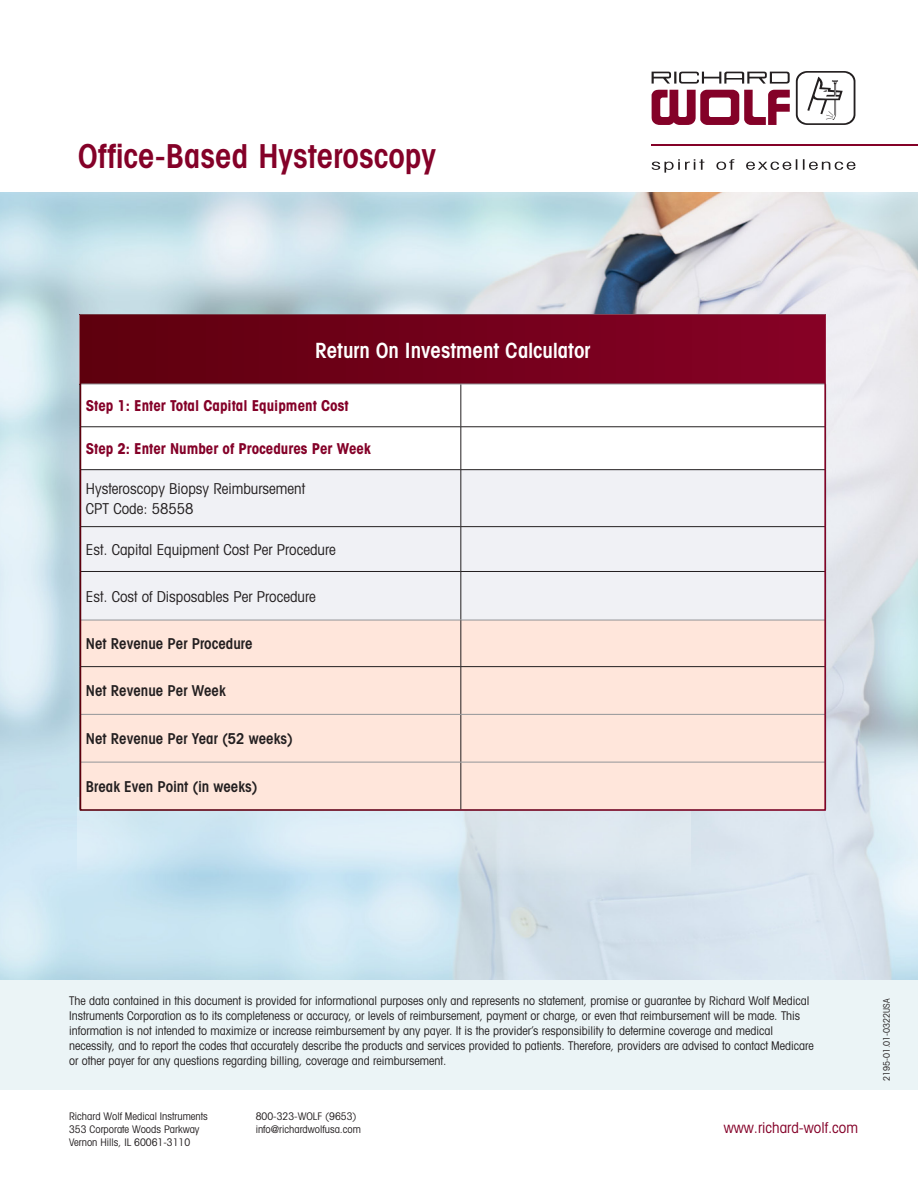
<style>
.page{position:relative;width:918px;height:1188px;background:#fff}
.page>*{position:absolute;margin:0;border:0;box-sizing:border-box;transform-origin:0 0}
.t1{font:600 condensed 33px "Avant Garde";color:#840128}
.Wolf_Grundtext_10_1{font:600 condensed 21px "Avant Garde";color:#fff}
.Wolf_Grundtext_10_1-2{font:condensed 15px "Avant Garde";color:#231f20}
.Wolf_Grundtext_10_1-3{font:600 condensed 15px "Avant Garde";color:#231f20}
.Wolf_Grundtext_10_1-4{font:700 condensed 15px "Avant Garde";color:#840128}
.t2{font:condensed 15px "Avant Garde";color:#840128}
.Wolf_Grundtext_10_1-5{font:condensed 12px/15px "Avant Garde";color:#231f20}
.t3{font:condensed 10.5px "Avant Garde";color:#231f20}
.t4{font:condensed 9px "Avant Garde";color:#231f20}
</style>
<div class="page">
<div style="left:0;top:582px;width:918px;height:507px;background:#ebf4f6"></div>
<svg style="left:652px;top:159px;width:203px;height:14px"></svg>
<svg style="left:652px;top:72px;width:138px;height:12px"></svg>
<svg style="left:652px;top:90px;width:138px;height:35px"></svg>
<svg style="left:796px;top:71px;width:59px;height:54px"></svg>
<hr style="left:652px;top:144px;width:266px;height:2px;background:#840128">
<img style="left:0;top:192px;width:918px;height:788px">
<svg style="left:78px;top:797px;width:613px;height:78px;fill:#d9e7f2"></svg>
<div style="left:80px;top:315px;width:746px;height:69px;background:linear-gradient(to right,#5e000d,#870126)"></div>
<svg style="left:83px;top:385px;width:740px;height:84px"></svg>
<div style="left:83px;top:470px;width:740px;height:150px;background:#f0f1f5"></div>
<div style="left:83px;top:621px;width:740px;height:187px;background:#ffe6db"></div>
<hr style="left:461px;top:384px;width:1px;height:43px;background:#231f20">
<hr style="left:461px;top:572px;width:1px;height:48px;background:#231f20">
<hr style="left:461px;top:667px;width:1px;height:47px;background:#231f20">
<hr style="left:461px;top:715px;width:1px;height:47px;background:#231f20">
<hr style="left:461px;top:762px;width:1px;height:48px;background:#231f20">
<hr style="left:80px;top:714px;width:381px;height:1px;background:#939598">
<hr style="left:80px;top:762px;width:381px;height:1px;background:#939598">
<hr style="left:80px;top:384px;width:381px;height:1px;background:#939598">
<hr style="left:461px;top:384px;width:365px;height:1px;background:#939598">
<hr style="left:461px;top:714px;width:364px;height:1px;background:#939598">
<hr style="left:461px;top:762px;width:364px;height:1px;background:#939598">
<hr style="left:80px;top:620px;width:381px;height:1px;background:#939598">
<hr style="left:461px;top:620px;width:364px;height:1px;background:#939598">
<hr style="left:461px;top:620px;width:1px;height:46px;background:#231f20">
<hr style="left:80px;top:666px;width:381px;height:1px;background:#231f20">
<hr style="left:461px;top:666px;width:365px;height:1px;background:#231f20">
<hr style="left:80px;top:427px;width:381px;height:1px;background:#231f20">
<hr style="left:461px;top:427px;width:365px;height:1px;background:#231f20">
<hr style="left:461px;top:427px;width:1px;height:42px;background:#231f20">
<hr style="left:80px;top:469px;width:381px;height:1px;background:#231f20">
<hr style="left:461px;top:469px;width:365px;height:1px;background:#231f20">
<hr style="left:461px;top:470px;width:1px;height:56px;background:#231f20">
<hr style="left:80px;top:526px;width:381px;height:1px;background:#231f20">
<hr style="left:461px;top:526px;width:365px;height:1px;background:#231f20">
<hr style="left:461px;top:527px;width:1px;height:44px;background:#231f20">
<hr style="left:80px;top:571px;width:381px;height:1px;background:#231f20">
<hr style="left:461px;top:571px;width:365px;height:1px;background:#231f20">
<div style="left:80px;top:315px;width:746px;height:496px;border:2px solid #fff"></div>
<p class="t1" style="left:78px;top:136px;width:360px">Office-Based Hysteroscopy</p>
<p class="Wolf_Grundtext_10_1" style="left:315px;top:337px;width:277px">Return On Investment Calculator</p>
<p class="Wolf_Grundtext_10_1-4" style="left:86px;top:396px;width:264px">Step 1: Enter Total Capital Equipment Cost</p>
<p class="Wolf_Grundtext_10_1-4" style="left:86px;top:439px;width:286px">Step 2: Enter Number of Procedures Per Week</p>
<p class="Wolf_Grundtext_10_1-2" style="left:86px;top:479px;width:221px">Hysteroscopy Biopsy Reimbursement</p>
<p class="Wolf_Grundtext_10_1-2" style="left:86px;top:500px;width:109px">CPT Code: 58558</p>
<p class="Wolf_Grundtext_10_1-2" style="left:86px;top:540px;width:251px">Est. Capital Equipment Cost Per Procedure</p>
<p class="Wolf_Grundtext_10_1-2" style="left:86px;top:587px;width:231px">Est. Cost of Disposables Per Procedure</p>
<p class="Wolf_Grundtext_10_1-3" style="left:86px;top:635px;width:168px">Net Revenue Per Procedure</p>
<p class="Wolf_Grundtext_10_1-3" style="left:86px;top:682px;width:141px">Net Revenue Per Week</p>
<p class="Wolf_Grundtext_10_1-3" style="left:86px;top:729px;width:208px">Net Revenue Per Year (52 weeks)</p>
<p class="Wolf_Grundtext_10_1-3" style="left:86px;top:777px;width:173px">Break Even Point (in weeks)</p>
<p class="Wolf_Grundtext_10_1-5" style="left:69px;top:993px;width:746px">The data contained in this document is provided for informational purposes only and represents no statement, promise or guarantee by Richard Wolf Medical Instruments Corporation as to its completeness or accuracy, or levels of reimbursement, payment or charge, or even that reimbursement will be made. This information is not intended to maximize or increase reimbursement by any payer. It is the provider’s responsibility to determine coverage and medical necessity, and to report the codes that accurately describe the products and services provided to patients. Therefore, providers are advised to contact Medicare or other payer for any questions regarding billing, coverage and reimbursement.</p>
<p class="t4" style="left:881px;top:1081px;width:84px;rotate:-90deg">2195-01.01-0322USA</p>
<p class="t3" style="left:69px;top:1110px;width:140px">Richard Wolf Medical Instruments</p>
<p class="t3" style="left:69px;top:1123px;width:132px">353 Corporate Woods Parkway</p>
<p class="t3" style="left:69px;top:1135px;width:123px">Vernon Hills, IL 60061-3110</p>
<p class="t3" style="left:256px;top:1110px;width:102px">800-323-WOLF (9653)</p>
<p class="t3" style="left:256px;top:1123px;width:107px">info@richardwolfusa.com</p>
<p class="t2" style="left:724px;top:1119px;width:136px">www.richard-wolf.com</p>
</div>
